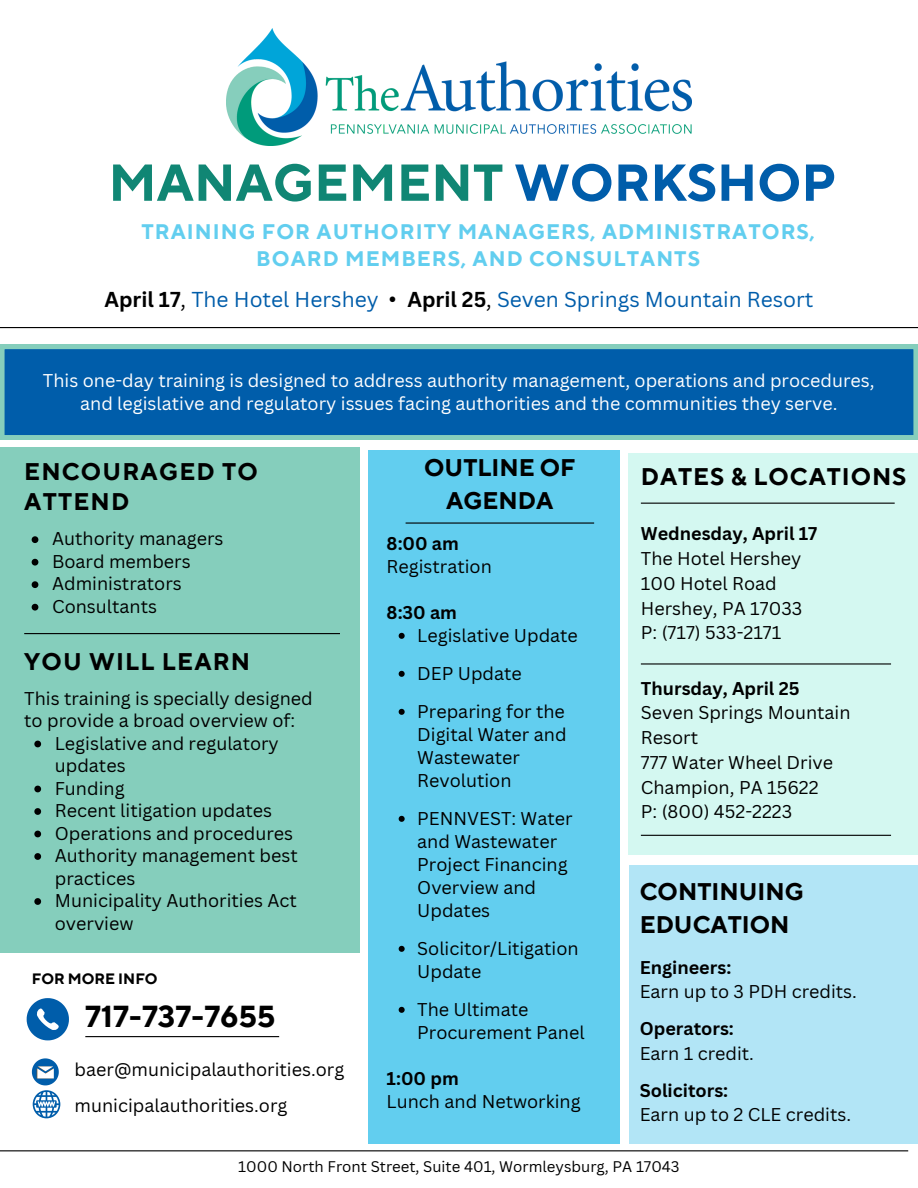
<style>
.page{position:relative;width:918px;height:1188px;background:#fff}
.page>*{position:absolute;margin:0;border:0;box-sizing:border-box;transform-origin:0 0}
.t1{font:700 51.75px "TT Norms Pro";color:#108674}
.t2{font:700 30.3px "TT Norms Pro";color:#000}
.t3{font:700 24px/30.3px "TT Norms Pro";letter-spacing:.04em;color:#000}
.t4{font:700 24px/32.7px "TT Norms Pro";color:#000;text-align:center}
.t5{font:700 21px/27px "TT Norms Pro";letter-spacing:.05em;color:#62ceef;text-align:center}
.t6{font:21px "Canva Sans";color:#005daa}
.t7{font:18px/23px "Canva Sans";color:#000}
.t8{font:18px "Canva Sans";color:#fff}
.t9{font:700 18px "Canva Sans";color:#000}
.t10{font:15px "Canva Sans";color:#000}
.t11{font:700 15px "TT Norms Pro";color:#000}
.s1{color:#005daa}
.s2{font-weight:700;color:#000}
.s3{color:#000}
</style>
<div class="page">
<svg style="left:27px;top:998px;width:42px;height:42px"></svg>
<svg style="left:32px;top:1058px;width:28px;height:60px"></svg>
<hr style="left:0;top:327px;width:918px;height:1px;background:#000">
<svg style="left:0;top:345px;width:918px;height:94px;background:#0c67ab"></svg>
<div style="left:0;top:447px;width:359px;height:506px;background:#85cebc"></div>
<div style="left:629px;top:453px;width:289px;height:402px;background:#d4f8f1"></div>
<div style="left:368px;top:450px;width:252px;height:694px;background:#62ceef"></div>
<hr style="left:24px;top:633px;width:316px;height:1px;background:#000">
<hr style="left:641px;top:663px;width:250px;height:2px;background:#000">
<hr style="left:641px;top:835px;width:250px;height:1px;background:#000">
<hr style="left:406px;top:522px;width:188px;height:2px;background:#000">
<hr style="left:641px;top:503px;width:254px;height:1px;background:#000">
<hr style="left:85px;top:1036px;width:194px;height:1px;background:#000">
<hr style="left:0;top:1150px;width:908px;height:1px;background:#000">
<div style="left:629px;top:865px;width:289px;height:279px;background:#b2e5f6"></div>
<img style="left:226px;top:28px;width:466px;height:117px">
<svg style="left:32px;top:536px;width:6px;height:7px"></svg>
<svg style="left:32px;top:559px;width:6px;height:7px"></svg>
<svg style="left:32px;top:581px;width:6px;height:7px"></svg>
<svg style="left:32px;top:604px;width:6px;height:7px"></svg>
<svg style="left:34px;top:741px;width:7px;height:6px"></svg>
<svg style="left:34px;top:786px;width:7px;height:6px"></svg>
<svg style="left:34px;top:808px;width:7px;height:7px"></svg>
<svg style="left:34px;top:831px;width:7px;height:6px"></svg>
<svg style="left:34px;top:853px;width:7px;height:7px"></svg>
<svg style="left:34px;top:898px;width:7px;height:7px"></svg>
<svg style="left:399px;top:633px;width:6px;height:6px"></svg>
<svg style="left:399px;top:671px;width:6px;height:6px"></svg>
<svg style="left:399px;top:709px;width:6px;height:6px"></svg>
<svg style="left:399px;top:816px;width:6px;height:6px"></svg>
<svg style="left:399px;top:946px;width:6px;height:6px"></svg>
<svg style="left:399px;top:1007px;width:6px;height:6px"></svg>
<p class="t1" style="left:108px;top:152px;width:730px">MANAGEMENT <span class="s1">WORKSHOP</span></p>
<p class="t5" style="left:141px;top:219px;width:675px">TRAINING FOR AUTHORITY MANAGERS, ADMINISTRATORS,<br>BOARD MEMBERS, AND CONSULTANTS</p>
<p class="t6" style="left:104px;top:284px;width:711px"><span class="s2">April 17</span><span class="s3">,</span> The Hotel Hershey <span class="s3">∙</span> <span class="s2">April 25</span><span class="s3">,</span> Seven Springs Mountain Resort</p>
<p class="t8" style="left:43px;top:368px;width:833px">This one-day training is designed to address authority management, operations and procedures,</p>
<h1 class="t8" style="left:80px;top:391px;width:759px">and legislative and regulatory issues facing authorities and the communities they serve.</h1>
<p class="t3" style="left:24px;top:457px;width:235px">ENCOURAGED TO<br>ATTEND</p>
<h3 class="t7" style="left:52px;top:527px;width:173px">Authority managers</h3>
<p class="t7" style="left:52px;top:549px;width:140px">Board members</p>
<p class="t7" style="left:52px;top:572px;width:131px">Administrators</p>
<p class="t7" style="left:52px;top:594px;width:107px">Consultants</p>
<p class="t3" style="left:24px;top:647px;width:228px">YOU WILL LEARN</p>
<p class="t7" style="left:24px;top:686px;width:290px;line-height:22.5px">This training is specially designed to provide a broad overview of:</p>
<p class="t7" style="left:55px;top:731px;width:226px;line-height:22.5px">Legislative and regulatory updates</p>
<p class="t7" style="left:55px;top:776px;width:71px">Funding</p>
<p class="t7" style="left:55px;top:799px;width:219px">Recent litigation updates</p>
<p class="t7" style="left:55px;top:821px;width:240px">Operations and procedures</p>
<p class="t7" style="left:55px;top:844px;width:244px;line-height:22.5px">Authority management best practices</p>
<h2 class="t7" style="left:55px;top:889px;width:243px;line-height:22.5px">Municipality Authorities Act overview</h2>
<h3 class="t11" style="left:32px;top:970px;width:127px">FOR MORE INFO</h3>
<h4 class="t2" style="left:85px;top:998px;width:192px">717-737-7655</h4>
<p class="t7" style="left:75px;top:1058px;width:271px">baer@municipalauthorities.org</p>
<p class="t7" style="left:75px;top:1094px;width:214px">municipalauthorities.org</p>
<p class="t4" style="left:424px;top:453px;width:153px">OUTLINE OF<br>AGENDA</p>
<p class="t9" style="left:387px;top:531px;width:74px">8:00 am</p>
<p class="t7" style="left:387px;top:554px;width:107px">Registration</p>
<p class="t9" style="left:387px;top:600px;width:72px">8:30 am</p>
<p class="t7" style="left:417px;top:623px;width:162px">Legislative Update</p>
<p class="t7" style="left:417px;top:661px;width:106px">DEP Update</p>
<p class="t7" style="left:417px;top:699px;width:151px">Preparing for the<br>Digital Water and<br>Wastewater<br>Revolution</p>
<h3 class="t7" style="left:417px;top:806px;width:157px">PENNVEST: Water and Wastewater<br>Project Financing<br>Overview and<br>Updates</h3>
<p class="t7" style="left:417px;top:936px;width:163px">Solicitor/Litigation<br>Update</p>
<p class="t7" style="left:417px;top:997px;width:169px">The Ultimate<br>Procurement Panel</p>
<p class="t9" style="left:387px;top:1066px;width:74px">1:00 pm</p>
<p class="t7" style="left:387px;top:1089px;width:196px">Lunch and Networking</p>
<p class="t3" style="left:641px;top:462px;width:267px">DATES &amp; LOCATIONS</p>
<h6 class="t9" style="left:641px;top:521px;width:178px">Wednesday, April 17</h6>
<p class="t7" style="left:641px;top:547px;width:162px">The Hotel Hershey</p>
<p class="t7" style="left:641px;top:571px;width:137px">100 Hotel Road</p>
<p class="t7" style="left:641px;top:596px;width:163px">Hershey, PA 17033</p>
<p class="t7" style="left:641px;top:621px;width:142px">P: (717) 533-2171</p>
<p class="t9" style="left:641px;top:675px;width:160px">Thursday, April 25</p>
<p class="t7" style="left:641px;top:700px;width:211px;line-height:24.8px">Seven Springs Mountain<br>Resort</p>
<p class="t7" style="left:641px;top:750px;width:194px">777 Water Wheel Drive</p>
<h3 class="t7" style="left:641px;top:775px;width:179px">Champion, PA 15622</h3>
<p class="t7" style="left:641px;top:800px;width:153px">P: (800) 452-2223</p>
<p class="t4" style="left:640px;top:876px;width:166px;text-align:left">CONTINUING<br>EDUCATION</p>
<p class="t9" style="left:640px;top:954px;width:93px">Engineers:</p>
<h3 class="t7" style="left:640px;top:980px;width:219px">Earn up to 3 PDH credits.</h3>
<p class="t9" style="left:640px;top:1016px;width:96px">Operators:</p>
<p class="t7" style="left:640px;top:1042px;width:116px">Earn 1 credit.</p>
<p class="t9" style="left:640px;top:1077px;width:90px">Solicitors:</p>
<p class="t7" style="left:640px;top:1103px;width:213px">Earn up to 2 CLE credits.</p>
<p class="t10" style="left:238px;top:1156px;width:443px">1000 North Front Street, Suite 401, Wormleysburg, PA 17043</p>
</div>
